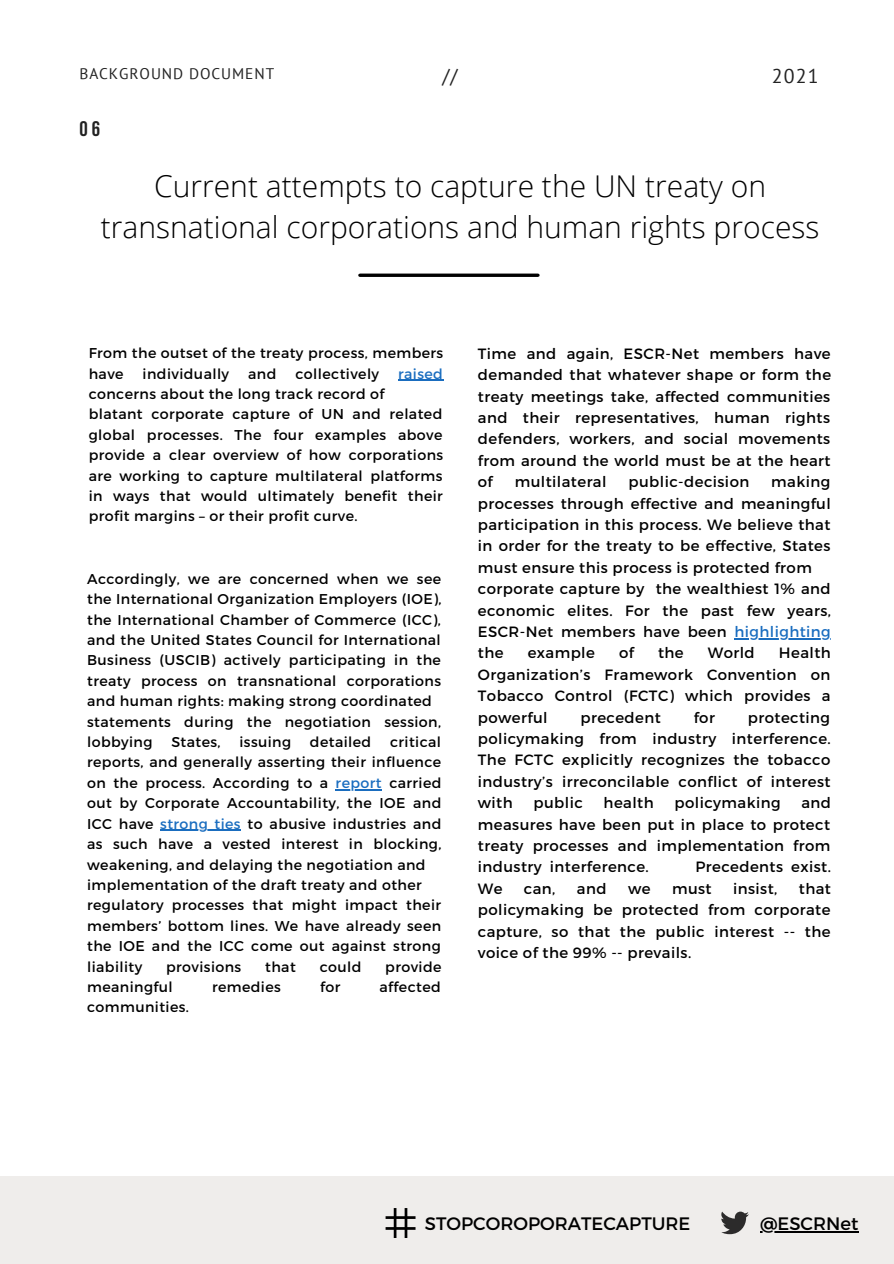
<style>
.page{position:relative;width:894px;height:1264px;background:#fff}
.page>*{position:absolute;margin:0;border:0;box-sizing:border-box;transform-origin:0 0}
.t1{font:300 30px/41.7px "Open Sans";color:#000;text-align:center}
.t2{font:700 21px "Bebas Neue";color:#222}
.t3{font:19.8px "PT Sans";color:#222}
.t4{font:18px "Montserrat";color:#000}
.t5{font:15.3px "PT Sans";letter-spacing:.06em;color:#222}
.t6{font:14.85px/21.5px "Montserrat";letter-spacing:.03em;color:#000;text-align:justify}
.t7{font:14.25px/20.4px "Montserrat";letter-spacing:.03em;color:#000;text-align:justify}
.t8{font:14.25px "Montserrat";letter-spacing:.03em;color:#1a6dbf}
.s1{color:#1a6dbf}
</style>
<div class="page">
<div style="left:0;top:1176px;width:893px;height:87px;background:#efedeb"></div>
<hr style="left:393px;top:1207px;width:3px;height:30px;background:#000">
<hr style="left:404px;top:1207px;width:3px;height:30px;background:#000">
<hr style="left:385px;top:1216px;width:30px;height:2px;background:#000">
<hr style="left:385px;top:1227px;width:30px;height:2px;background:#000">
<svg style="left:721px;top:1211px;width:27px;height:23px"></svg>
<hr style="left:759px;top:1231px;width:99px;height:1px;background:#000">
<hr style="left:398px;top:379px;width:45px;height:2px;background:#1a6dbf">
<hr style="left:734px;top:638px;width:97px;height:1px;background:#1a6dbf">
<hr style="left:335px;top:789px;width:47px;height:1px;background:#1a6dbf">
<hr style="left:160px;top:829px;width:81px;height:1px;background:#1a6dbf">
<svg style="left:360px;top:273px;width:178px;height:4px"></svg>
<p class="t5" style="left:79px;top:63px;width:196px">BACKGROUND DOCUMENT</p>
<p class="t3" style="left:442px;top:62px;width:17px">//</p>
<p class="t3" style="left:771px;top:62px;width:48px">2021</p>
<p class="t2" style="left:79px;top:120px;width:22px">06</p>
<p class="t1" style="left:101px;top:164px;width:720px">Current attempts to capture the UN treaty on transnational corporations and human rights process</p>
<p class="t7" style="left:89px;top:342px;width:356px">From the outset of the treaty process, members have</p>
<p class="t7" style="left:143px;top:362px;width:88px">individually</p>
<p class="t7" style="left:248px;top:362px;width:30px">and</p>
<p class="t7" style="left:295px;top:362px;width:85px">collectively</p>
<p class="t8" style="left:398px;top:364px;width:46px">raised</p>
<p class="t7" style="left:89px;top:383px;width:297px">concerns about the long track record of</p>
<p class="t7" style="left:89px;top:403px;width:356px">blatant corporate capture of UN and related global processes. The four examples above provide a clear overview of how corporations are working to capture multilateral platforms in ways that would ultimately benefit their profit margins – or their profit curve.</p>
<p class="t7" style="left:87px;top:568px;width:356px">Accordingly, we are concerned when we see the International Organization Employers (IOE), the International Chamber of Commerce (ICC), and the United States Council for International Business (USCIB) actively participating in the treaty process on transnational corporations and human rights: making strong coordinated</p>
<p class="t7" style="left:87px;top:710px;width:355px">statements during the negotiation session, lobbying</p>
<p class="t7" style="left:87px;top:731px;width:356px;text-indent:303px">critical reports, and generally asserting their influence on the process. According to a <span class="s1">report</span> carried out by Corporate Accountability, the IOE and ICC have <span class="s1">strong ties</span> to abusive industries and as such have a vested interest in blocking, weakening, and delaying the negotiation and</p>
<p class="t7" style="left:87px;top:874px;width:336px">implementation of the draft treaty and other</p>
<p class="t7" style="left:87px;top:894px;width:355px">regulatory processes that might impact their members’ bottom lines. We have already seen the IOE and the ICC come out against strong liability</p>
<p class="t7" style="left:171px;top:731px;width:51px">States,</p>
<p class="t7" style="left:239px;top:731px;width:53px">issuing</p>
<p class="t7" style="left:310px;top:731px;width:63px">detailed</p>
<p class="t7" style="left:166px;top:955px;width:77px">provisions</p>
<p class="t7" style="left:265px;top:955px;width:32px">that</p>
<p class="t7" style="left:319px;top:955px;width:43px">could</p>
<p class="t7" style="left:385px;top:955px;width:58px">provide</p>
<p class="t7" style="left:87px;top:975px;width:87px">meaningful</p>
<p class="t7" style="left:212px;top:975px;width:70px">remedies</p>
<p class="t7" style="left:320px;top:975px;width:22px">for</p>
<p class="t7" style="left:379px;top:975px;width:63px">affected</p>
<p class="t7" style="left:87px;top:996px;width:103px">communities.</p>
<p class="t6" style="left:477px;top:342px;width:354px">Time and again, ESCR-Net members have demanded that whatever shape or form the treaty meetings take, affected communities and their representatives, human rights defenders, workers, and social movements from around the world must be at the heart of</p>
<p class="t6" style="left:477px;top:470px;width:354px;text-indent:293px">making processes through effective and meaningful participation in this process. We believe that in order for the treaty to be effective, States must ensure this process is protected from</p>
<p class="t6" style="left:477px;top:577px;width:354px">corporate capture by the wealthiest 1% and economic elites. For the past few years, ESCR-Net members have been <span class="s1">highlighting </span>the</p>
<p class="t6" style="left:514px;top:470px;width:93px">multilateral</p>
<p class="t6" style="left:628px;top:470px;width:122px">public-decision</p>
<p class="t6" style="left:527px;top:641px;width:69px">example</p>
<p class="t6" style="left:619px;top:641px;width:16px">of</p>
<p class="t6" style="left:657px;top:641px;width:27px">the</p>
<p class="t6" style="left:707px;top:641px;width:48px">World</p>
<p class="t6" style="left:477px;top:641px;width:354px;text-indent:301px">Health Organization’s Framework Convention on Tobacco Control (FCTC) which provides a powerful</p>
<p class="t6" style="left:477px;top:706px;width:354px;text-indent:270px">protecting policymaking from industry interference.<br>The FCTC explicitly recognizes the tobacco industry’s irreconcilable conflict of interest with</p>
<p class="t6" style="left:580px;top:706px;width:82px">precedent</p>
<p class="t6" style="left:693px;top:706px;width:23px">for</p>
<p class="t6" style="left:533px;top:791px;width:51px">public</p>
<p class="t6" style="left:603px;top:791px;width:52px">health</p>
<p class="t6" style="left:674px;top:791px;width:107px">policymaking</p>
<p class="t6" style="left:477px;top:791px;width:354px;text-indent:323px">and measures have been put in place to protect treaty processes and implementation from industry interference.</p>
<p class="t6" style="left:695px;top:855px;width:137px">Precedents exist.</p>
<p class="t6" style="left:477px;top:877px;width:26px">We</p>
<p class="t6" style="left:524px;top:877px;width:33px">can,</p>
<p class="t6" style="left:576px;top:877px;width:31px">and</p>
<p class="t6" style="left:628px;top:877px;width:24px">we</p>
<p class="t6" style="left:671px;top:877px;width:41px">must</p>
<p class="t6" style="left:733px;top:877px;width:46px">insist,</p>
<p class="t6" style="left:477px;top:877px;width:354px;text-indent:321px">that policymaking be protected from corporate capture, so that the public interest -- the voice of the 99% -- prevails.</p>
<p class="t4" style="left:424px;top:1212px;width:267px">STOPCOROPORATECAPTURE</p>
<p class="t4" style="left:759px;top:1212px;width:100px">@ESCRNet</p>
</div>
